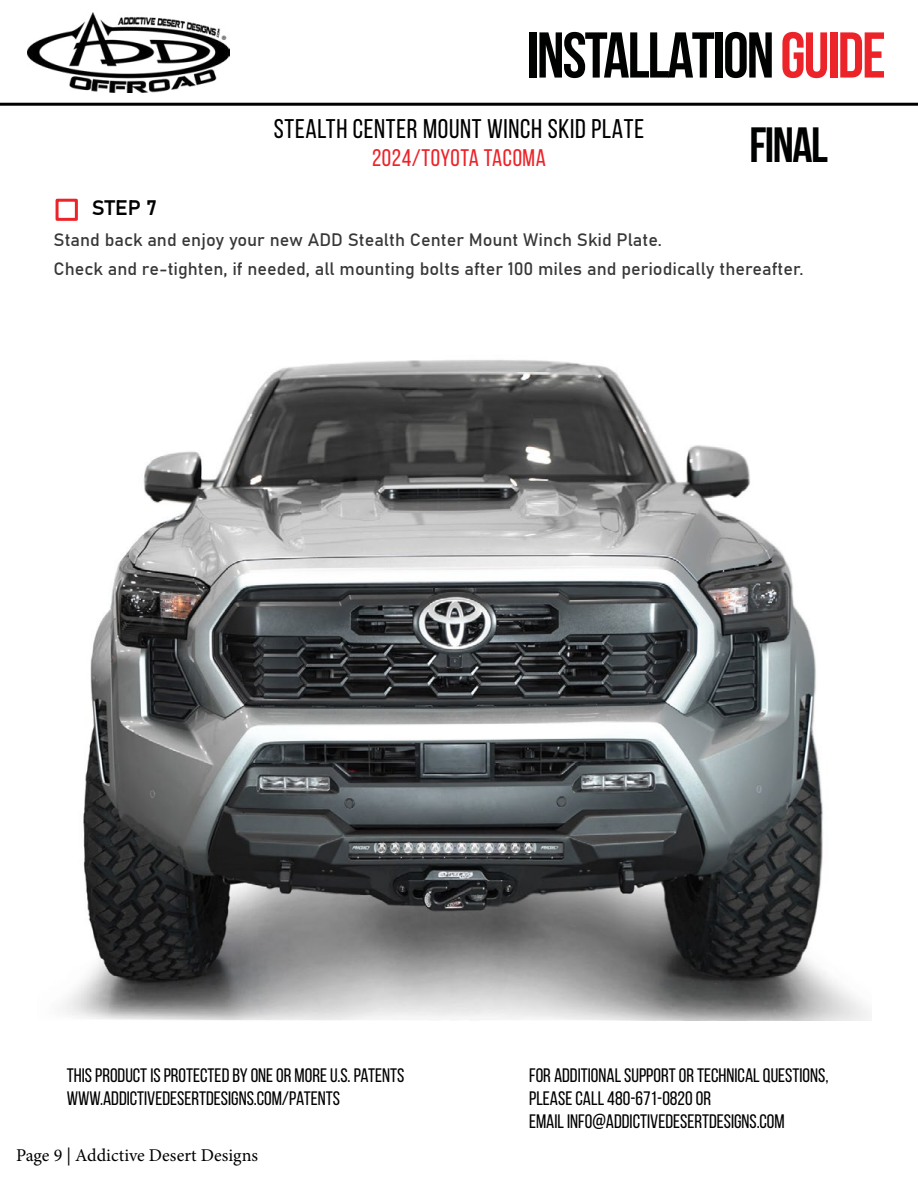
<style>
.page{position:relative;width:918px;height:1188px;background:#fff}
.page>*{position:absolute;margin:0;border:0;box-sizing:border-box;transform-origin:0 0}
.t1{font:700 64.5px "Bebas Neue";letter-spacing:-.03em;color:#000101}
.t2{font:700 49.5px "Bebas Neue";letter-spacing:-.03em;color:#000101}
.t3{font:27px "Bebas Neue";letter-spacing:.025em;color:#000}
.t4{font:24px "Bebas Neue";letter-spacing:.025em;color:#ec2329}
.t5{font:21px "Bahnschrift";color:#000}
.t6{font:19.5px/23.4px "Bebas Neue";color:#000}
.t7{font:18px/28.5px "Bahnschrift";color:#383838}
.t8{font:18px "Minion Pro";color:#000}
.s1{color:#ec2329}
</style>
<div class="page">
<hr style="left:0;top:103px;width:918px;height:3px;background:#000">
<img style="left:27px;top:12px;width:203px;height:80px">
<img style="left:63px;top:360px;width:808px;height:661px">
<div style="left:56px;top:199px;width:22px;height:22px;border:3px solid #ec2329"></div>
<h1 class="t1" style="left:527px;top:20px;width:361px">INSTALLATION<span class="s1">GUIDE</span></h1>
<p class="t5" style="left:92px;top:192px;width:67px">STEP 7</p>
<h3 class="t3" style="left:274px;top:114px;width:372px">STEALTH CENTER MOUNT WINCH SKID PLATE</h3>
<p class="t4" style="left:372px;top:145px;width:175px">2024/TOYOTA TACOMA</p>
<h2 class="t2" style="left:749px;top:117px;width:80px">FINAL</h2>
<p class="t7" style="left:54px;top:224px;width:752px">Stand back and enjoy your new ADD Stealth Center Mount Winch Skid Plate.<br>Check and re-tighten, if needed, all mounting bolts after 100 miles and periodically thereafter.</p>
<p class="t6" style="left:67px;top:1063px;width:339px">THIS PRODUCT IS PROTECTED BY ONE OR MORE U.S. PATENTS<br>WWW.ADDICTIVEDESERTDESIGNS.COM/PATENTS</p>
<p class="t8" style="left:16px;top:1143px;width:243px">Page 9 | Addictive Desert Designs</p>
<p class="t6" style="left:529px;top:1063px;width:301px">FOR ADDITIONAL SUPPORT OR TECHNICAL QUESTIONS,<br>PLEASE CALL 480-671-0820 OR<br>EMAIL INFO@ADDICTIVEDESERTDESIGNS.COM</p>
</div>
